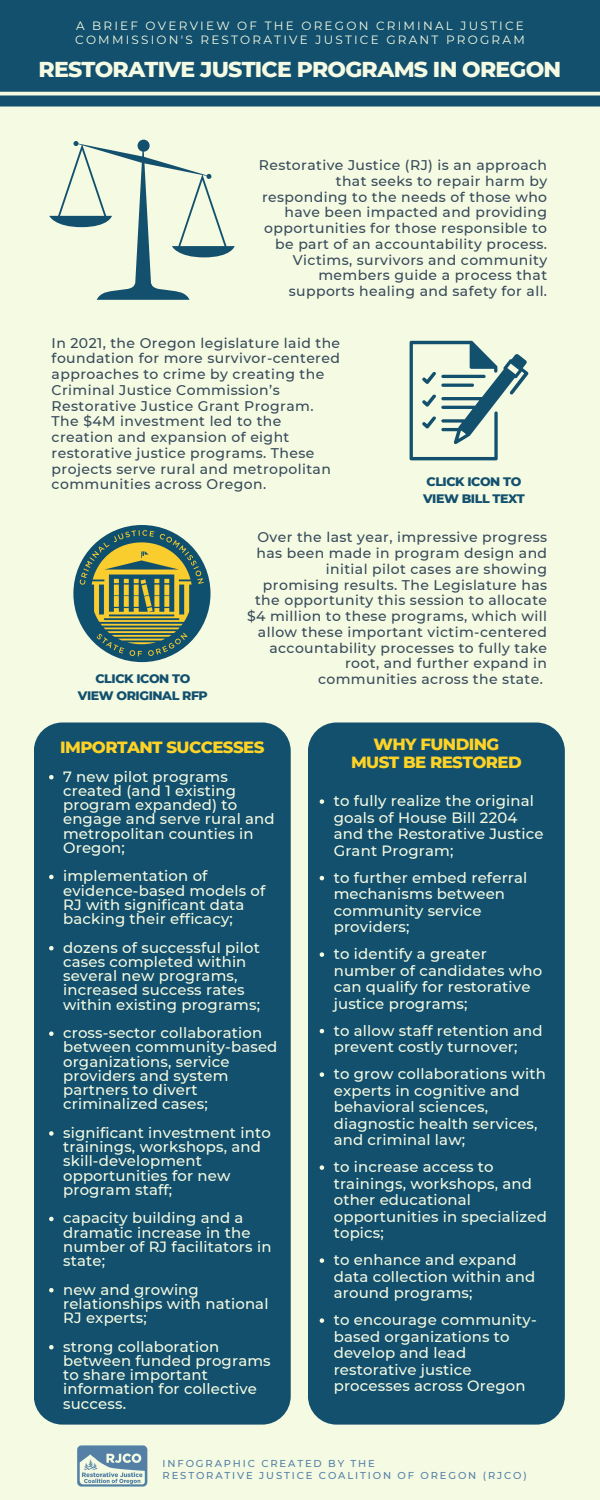
<style>
.page{position:relative;width:600px;height:1500px;background:#f5fae2}
.page>*{position:absolute;margin:0;border:0;box-sizing:border-box;transform-origin:0 0}
.t1{font:800 22px "Montserrat";letter-spacing:-.035em;color:#f5fae2}
.t2{font:800 16.6px/18px "Montserrat";letter-spacing:-.035em;color:#ffd326;text-align:center}
.t3{font:500 14.9px/14.2px "Montserrat";letter-spacing:.01em;color:#f5fae2}
.t4{font:500 14px/15.8px "Montserrat";letter-spacing:.03em;color:#364a5a;text-align:right}
.t5{font:800 12.6px/17.6px "Montserrat";letter-spacing:-.035em;color:#12506e}
.t6{font:12px/14.2px "Montserrat";letter-spacing:.185em;color:#f5fae2}
.t7{font:500 10px "Montserrat";letter-spacing:.185em;color:#5480a6}
</style>
<div class="page">
<img style="left:45px;top:1419px;width:103px;height:68px">
<svg style="left:49px;top:140px;width:185px;height:160px"></svg>
<img style="left:73px;top:525px;width:138px;height:137px;border-radius:50%">
<div style="left:34px;top:723px;width:257px;height:702px;background:#12506e;border-radius:28px"></div>
<div style="left:0;top:0;width:600px;height:107px;background:#12506e"></div>
<svg style="left:410px;top:341px;width:119px;height:119px"></svg>
<hr style="left:0;top:92px;width:600px;height:3px;background:#f5fae2">
<svg style="left:49px;top:775px;width:5px;height:4px"></svg>
<svg style="left:49px;top:875px;width:5px;height:4px"></svg>
<svg style="left:49px;top:946px;width:5px;height:4px"></svg>
<svg style="left:49px;top:1031px;width:5px;height:5px"></svg>
<svg style="left:49px;top:1131px;width:5px;height:5px"></svg>
<svg style="left:49px;top:1217px;width:5px;height:4px"></svg>
<svg style="left:49px;top:1288px;width:5px;height:4px"></svg>
<svg style="left:49px;top:1345px;width:5px;height:4px"></svg>
<div style="left:308px;top:723px;width:257px;height:702px;background:#12506e;border-radius:28px"></div>
<svg style="left:320px;top:799px;width:4px;height:5px"></svg>
<svg style="left:320px;top:876px;width:4px;height:4px"></svg>
<svg style="left:320px;top:952px;width:4px;height:5px"></svg>
<svg style="left:320px;top:1029px;width:4px;height:4px"></svg>
<svg style="left:320px;top:1072px;width:4px;height:5px"></svg>
<svg style="left:320px;top:1165px;width:4px;height:5px"></svg>
<svg style="left:320px;top:1258px;width:4px;height:5px"></svg>
<svg style="left:320px;top:1318px;width:4px;height:5px"></svg>
<p class="t6" style="left:75px;top:19px;width:451px">A BRIEF OVERVIEW OF THE OREGON CRIMINAL JUSTICE<br>COMMISSION'S RESTORATIVE JUSTICE GRANT PROGRAM</p>
<p class="t1" style="left:39px;top:56px;width:524px">RESTORATIVE JUSTICE PROGRAMS IN OREGON</p>
<p class="t4" style="left:259px;top:157px;width:290px">Restorative Justice (RJ) is an approach that seeks to repair harm by responding to the needs of those who have been impacted and providing opportunities for those responsible to be part of an accountability process.<br>Victims, survivors and community members guide a process that supports healing and safety for all.</p>
<p class="t4" style="left:52px;top:335px;width:290px;text-align:left">In 2021, the Oregon legislature laid the foundation for more survivor-centered approaches to crime by creating the Criminal Justice Commission’s Restorative Justice Grant Program.<br>The $4M investment led to the creation and expansion of eight restorative justice programs. These projects serve rural and metropolitan communities across Oregon.</p>
<p class="t5" style="left:423px;top:472px;width:103px">CLICK ICON TO<br>VIEW BILL TEXT</p>
<p class="t4" style="left:247px;top:529px;width:302px">Over the last year, impressive progress has been made in program design and initial pilot cases are showing promising results. The Legislature has the opportunity this session to allocate $4 million to these programs, which will allow these important victim-centered accountability processes to fully take root, and further expand in</p>
<p class="t5" style="left:95px;top:669px;width:96px">CLICK ICON TO</p>
<p class="t4" style="left:318px;top:671px;width:226px">communities across the state.</p>
<p class="t5" style="left:78px;top:687px;width:132px">VIEW ORIGINAL RFP</p>
<p class="t2" style="left:60px;top:738px;width:206px">IMPORTANT SUCCESSES</p>
<p class="t3" style="left:63px;top:769px;width:213px">7 new pilot programs created (and 1 existing program expanded) to engage and serve rural and metropolitan counties in<br>Oregon;</p>
<p class="t3" style="left:63px;top:869px;width:204px">implementation of evidence-based models of<br>RJ with significant data backing their efficacy;</p>
<p class="t3" style="left:63px;top:940px;width:199px">dozens of successful pilot cases completed within several new programs, increased success rates within existing programs;</p>
<p class="t3" style="left:63px;top:1026px;width:216px">cross-sector collaboration between community-based organizations, service providers and system partners to divert criminalized cases;</p>
<p class="t3" style="left:63px;top:1126px;width:209px">significant investment into trainings, workshops, and skill-development opportunities for new program staff;</p>
<p class="t3" style="left:63px;top:1211px;width:210px">capacity building and a dramatic increase in the number of RJ facilitators in state;</p>
<p class="t3" style="left:63px;top:1282px;width:207px">new and growing relationships with national<br>RJ experts;</p>
<p class="t3" style="left:63px;top:1339px;width:209px">strong collaboration between funded programs to share important information for collective success.</p>
<p class="t2" style="left:351px;top:735px;width:172px">WHY FUNDING<br>MUST BE RESTORED</p>
<p class="t3" style="left:334px;top:793px;width:211px;line-height:16.5px">to fully realize the original goals of House Bill 2204 and the Restorative Justice<br>Grant Program;</p>
<p class="t3" style="left:334px;top:869px;width:195px;line-height:16.5px">to further embed referral mechanisms between community service providers;</p>
<p class="t3" style="left:334px;top:946px;width:210px;line-height:16.5px">to identify a greater number of candidates who can qualify for restorative justice programs;</p>
<p class="t3" style="left:334px;top:1022px;width:210px;line-height:16.5px">to allow staff retention and prevent costly turnover;</p>
<p class="t3" style="left:334px;top:1066px;width:214px;line-height:16.5px">to grow collaborations with experts in cognitive and behavioral sciences, diagnostic health services, and criminal law;</p>
<p class="t3" style="left:334px;top:1159px;width:215px;line-height:16.5px">to increase access to trainings, workshops, and other educational opportunities in specialized topics;</p>
<p class="t3" style="left:334px;top:1252px;width:203px;line-height:16.5px">to enhance and expand data collection within and around programs;</p>
<p class="t3" style="left:334px;top:1312px;width:204px;line-height:16.5px">to encourage community&shy;based organizations to develop and lead restorative justice processes across Oregon</p>
<p class="t7" style="left:163px;top:1457px;width:214px">INFOGRAPHIC CREATED BY THE</p>
<p class="t7" style="left:163px;top:1469px;width:366px">RESTORATIVE JUSTICE COALITION OF OREGON (RJCO)</p>
</div>
